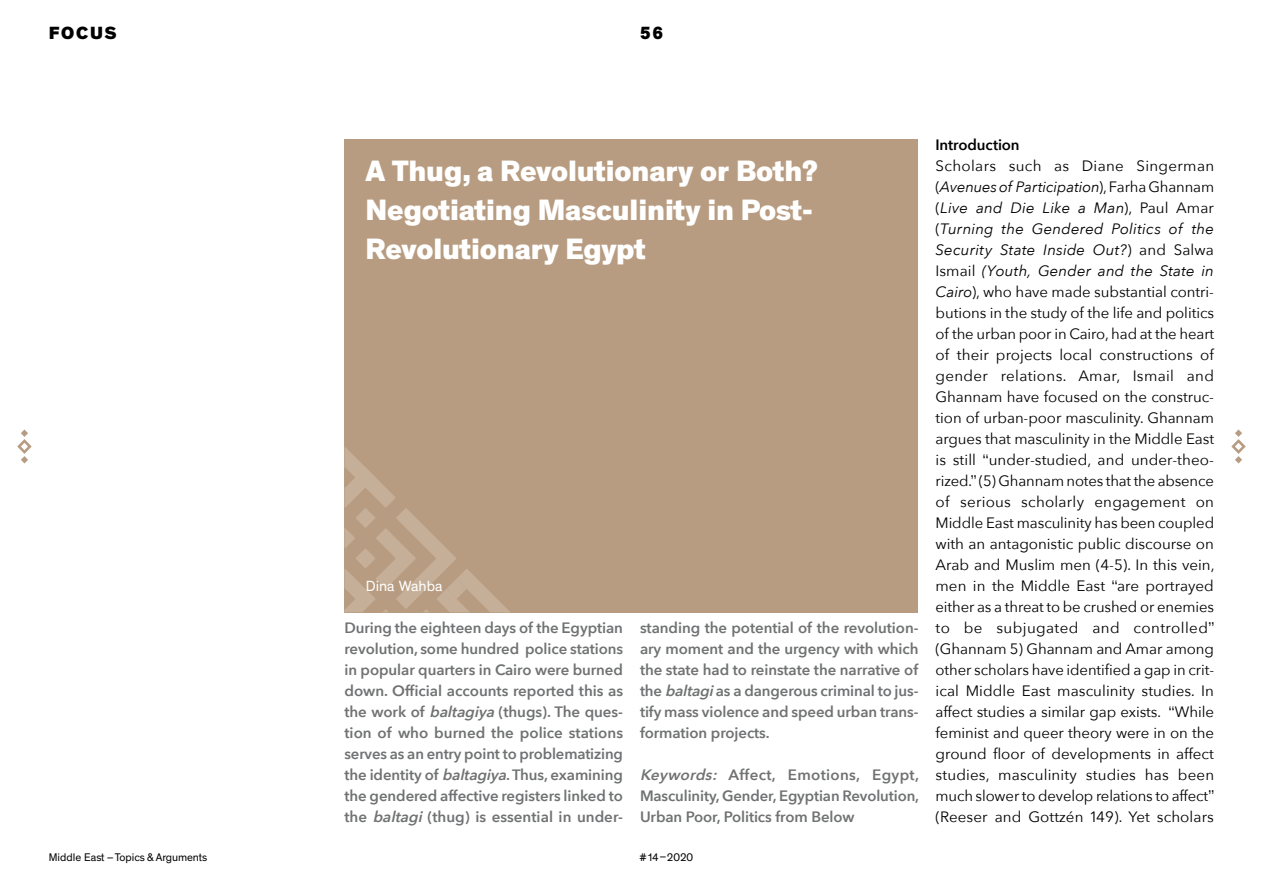
<style>
.page{position:relative;width:1263px;height:893px;background:#fff}
.page>*{position:absolute;margin:0;border:0;box-sizing:border-box;transform-origin:0 0}
.t1{font:30px/39px "Theinhardt Hv 2";letter-spacing:-.005em;color:#fff}
.t2{font:900 18px "Theinhardt";letter-spacing:.1em;color:#000}
.t3{font:18px "Theinhardt Hv 2";color:#000}
.t4{font:15px/21px "Avenir Next LT Pro";letter-spacing:-.005em;color:#000;text-align:justify}
.t5{font:600 15px/21px "Avenir Next LT Pro";letter-spacing:-.005em;color:#707172;text-align:justify}
.t6{font:15px "Avenir Next LT Pro Regular 2";letter-spacing:-.005em;color:#000}
.t7{font:15px "Avenir Next LT Pro Demi 2";color:#707172}
.t8{font:600 15px "Avenir Next LT Pro";letter-spacing:-.01em;color:#000}
.t9{font:15px "Theinhardt Rg 2";color:#fff}
.t10{font:11.25px "Theinhardt";letter-spacing:-.005em;color:#000}
.s1{font-style:italic}
.s2{font-family:"Avenir Next LT Pro Regular 2"}
.s3{font-family:"Avenir Next LT Pro"}
</style>
<div class="page">
<svg style="left:17px;top:429px;width:15px;height:34px"></svg>
<svg style="left:1231px;top:429px;width:15px;height:34px"></svg>
<div style="left:344px;top:139px;width:574px;height:473px;background:#b89c81"></div>
<svg style="left:344px;top:447px;width:166px;height:165px"></svg>
<p class="t2" style="left:49px;top:21px;width:69px">FOCUS</p>
<p class="t3" style="left:640px;top:22px;width:25px">56</p>
<h1 class="t1" style="left:366px;top:152px;width:453px">A Thug, a Revolutionary or Both?<br>Negotiating Masculinity in Post-<br>Revolutionary Egypt</h1>
<p class="t9" style="left:366px;top:578px;width:79px">Dina Wahba</p>
<p class="t5" style="left:344px;top:618px;width:280px">During the eighteen days of the Egyptian revolution, some hundred police stations in popular quarters in Cairo were burned</p>
<p class="t7" style="left:344px;top:682px;width:280px">down. Official accounts reported this as</p>
<p class="t5" style="left:344px;top:702px;width:280px">the work of <span class="s1">baltagiya</span> (thugs). The ques&shy;tion of who burned the police stations serves as an entry point to problematizing the identity of <span class="s1">baltagiya</span>. Thus, examining the gendered affective registers linked to the <span class="s1">baltagi</span> (thug) is essential in under-</p>
<p class="t5" style="left:640px;top:618px;width:280px">standing the potential of the revolution&shy;ary moment and the urgency with which the state had to reinstate the narrative of the <span class="s1">baltagi</span>as a dangerous criminal to jus&shy;tify mass violence and speed urban trans&shy;formation projects.</p>
<p class="t5" style="left:640px;top:765px;width:281px"><span class="s1">Keywords:</span> Affect, Emotions, Egypt, Masculinity, Gender, Egyptian Revolution, Urban Poor, Politics from Below</p>
<p class="t10" style="left:49px;top:851px;width:160px">Middle East – Topics &amp; Arguments</p>
<p class="t10" style="left:640px;top:851px;width:55px">#14–2020</p>
<p class="t8" style="left:935px;top:136px;width:86px">Introduction</p>
<p class="t4" style="left:935px;top:156px;width:281px">Scholars such as Diane Singerman (<span class="s1">Avenues of Participation</span>), Farha Ghannam (<span class="s1">Live and Die Like a Man</span><span class="s2">), Paul Amar </span>(<span class="s1">Turning the Gendered Politics of the Security State Inside Out?</span>) and Salwa Ismail <span class="s1">(Youth, Gender and the State in Cairo</span>), who have made substantial contri&shy;butions in the study of the life and politics of the urban poor in Cairo, had at the heart of their projects local constructions of gender relations. Amar, Ismail and Ghannam have focused on the construc&shy;tion of urban-poor masculinity. Ghannam argues that masculinity in the Middle East is still “under-studied, and under-theo&shy;rized.” (5) Ghannam notes that the absence of serious scholarly engagement on Middle East masculinity has been coupled with an antagonistic public discourse on Arab and Muslim men (4-5). In this vein, men in the Middle East “are portrayed either as a threat to be crushed or enemies to be subjugated and controlled” (Ghannam 5) Ghannam and Amar among</p>
<p class="t6" style="left:935px;top:661px;width:280px">other scholars have identified a gap in crit<span class="s3">-</span></p>
<p class="t4" style="left:935px;top:681px;width:280px">ical Middle East masculinity studies. In affect studies a similar gap exists. “While feminist and queer theory were in on the</p>
<p class="t6" style="left:935px;top:745px;width:280px">ground floor of developments in affect</p>
<p class="t4" style="left:935px;top:765px;width:280px">studies, masculinity studies has been much slower to develop relations to affect” (Reeser and Gottzén 149). Yet scholars</p>
</div>
